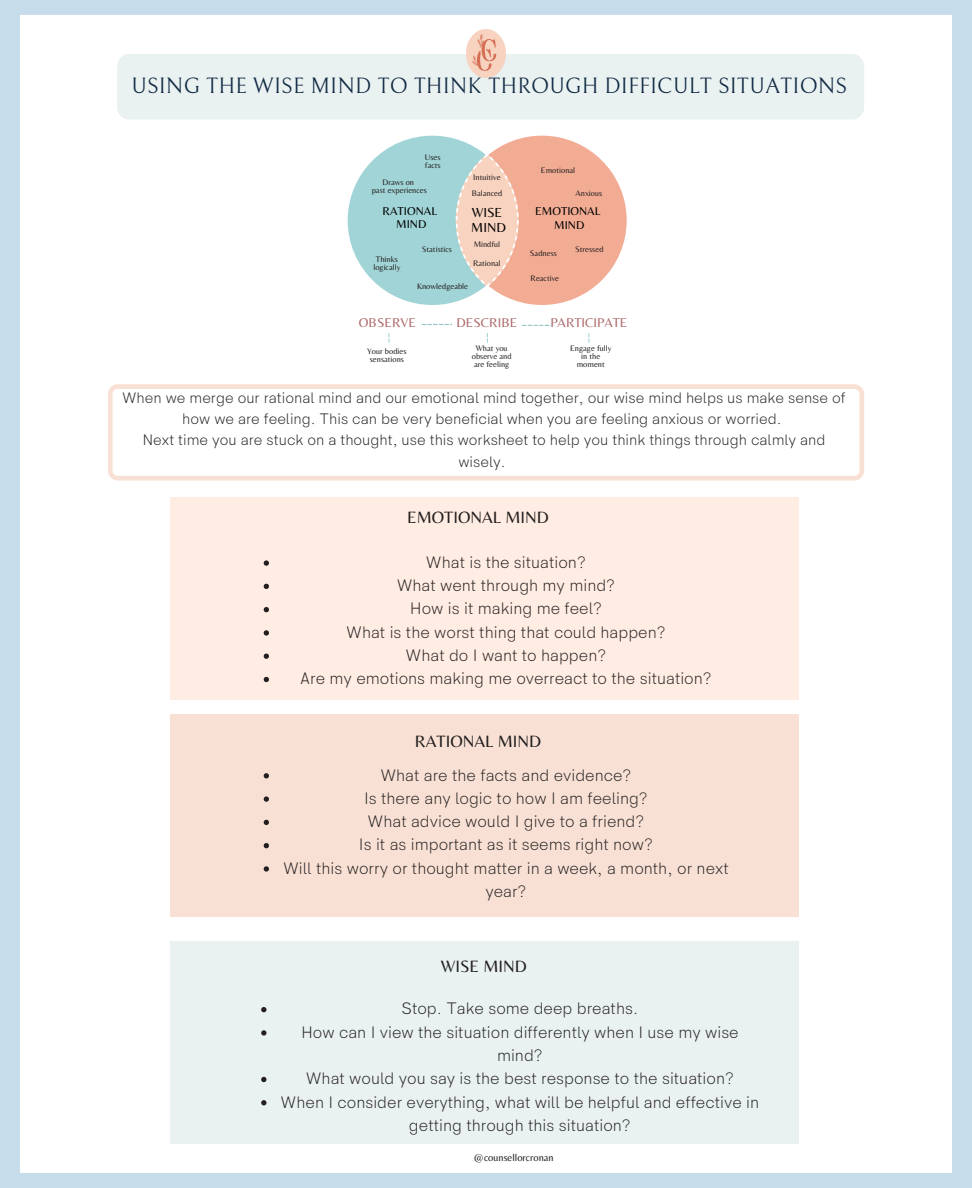
<style>
.page{position:relative;width:972px;height:1188px;background:#c6dceb}
.page>*{position:absolute;margin:0;border:0;box-sizing:border-box;transform-origin:0 0}
.t1{font:21.9px "Bellefair";letter-spacing:.01em;color:#122b44}
.t2{font:17.1px "Belleza";color:#231f20}
.t3{font:300 16.65px/23.2px "HK Sentiments";color:#231f20;text-align:center}
.t4{font:300 15.3px/21.1px "HK Sentiments";color:#231f20;text-align:center}
.t5{font:13.65px "Belleza";color:#000}
.t6{font:13.35px "Belleza";color:#ad686a}
.t7{font:11.85px "Belleza";color:#000}
.t8{font:10.5px "Belleza";color:#231f20}
.t9{font:8.4px/7.9px "Belleza";color:#231f20;text-align:center}
</style>
<div class="page">
<div style="left:20px;top:15px;width:932px;height:1158px;background:#fff"></div>
<div style="left:117px;top:54px;width:747px;height:66px;background:#eaf1f1;border-radius:12px"></div>
<img style="left:466px;top:29px;width:40px;height:49px">
<svg style="left:108px;top:384px;width:756px;height:97px;background:#fefbf9"></svg>
<svg style="left:346px;top:134px;width:282px;height:172px;background:#d9cdc3"></svg>
<svg style="left:422px;top:324px;width:30px;height:1px"></svg>
<svg style="left:522px;top:325px;width:30px;height:1px"></svg>
<svg style="left:388px;top:333px;width:2px;height:10px"></svg>
<div style="left:170px;top:497px;width:629px;height:202px;background:#ffece2"></div>
<div style="left:170px;top:714px;width:629px;height:202px;background:#f8e1d4"></div>
<div style="left:170px;top:941px;width:629px;height:203px;background:#eaf1f1"></div>
<svg style="left:264px;top:560px;width:5px;height:6px"></svg>
<svg style="left:264px;top:584px;width:5px;height:5px"></svg>
<svg style="left:264px;top:607px;width:5px;height:5px"></svg>
<svg style="left:264px;top:630px;width:5px;height:6px"></svg>
<svg style="left:264px;top:654px;width:5px;height:5px"></svg>
<svg style="left:264px;top:677px;width:5px;height:5px"></svg>
<svg style="left:264px;top:773px;width:5px;height:5px"></svg>
<svg style="left:264px;top:796px;width:5px;height:6px"></svg>
<svg style="left:264px;top:820px;width:5px;height:5px"></svg>
<svg style="left:264px;top:843px;width:5px;height:5px"></svg>
<svg style="left:264px;top:866px;width:5px;height:6px"></svg>
<svg style="left:261px;top:1007px;width:5px;height:5px"></svg>
<svg style="left:261px;top:1030px;width:5px;height:6px"></svg>
<svg style="left:261px;top:1077px;width:5px;height:5px"></svg>
<svg style="left:261px;top:1100px;width:5px;height:5px"></svg>
<p class="t1" style="left:131px;top:74px;width:717px">USING THE WISE MIND TO THINK THROUGH DIFFICULT SITUATIONS</p>
<p class="t9" style="left:425px;top:153px;width:17px">Uses</p>
<p class="t9" style="left:425px;top:161px;width:17px">facts</p>
<p class="t9" style="left:382px;top:178px;width:33px">Draws on</p>
<p class="t9" style="left:372px;top:186px;width:57px">past experiences</p>
<p class="t7" style="left:383px;top:204px;width:56px">RATIONAL</p>
<p class="t7" style="left:396px;top:217px;width:32px">MIND</p>
<p class="t9" style="left:376px;top:255px;width:24px">Thinks</p>
<p class="t9" style="left:373px;top:263px;width:28px">logically</p>
<p class="t9" style="left:422px;top:245px;width:32px">Statistics</p>
<p class="t9" style="left:473px;top:173px;width:29px">Intuitive</p>
<p class="t9" style="left:472px;top:189px;width:32px">Balanced</p>
<p class="t5" style="left:472px;top:205px;width:32px">WISE</p>
<p class="t5" style="left:471px;top:219px;width:36px">MIND</p>
<p class="t9" style="left:474px;top:241px;width:28px">Mindful</p>
<p class="t9" style="left:473px;top:259px;width:29px">Rational</p>
<p class="t9" style="left:417px;top:282px;width:53px">Knowledgeable</p>
<p class="t9" style="left:541px;top:166px;width:36px">Emotional</p>
<p class="t9" style="left:576px;top:189px;width:28px">Anxious</p>
<p class="t7" style="left:535px;top:204px;width:67px">EMOTIONAL</p>
<p class="t7" style="left:554px;top:218px;width:32px">MIND</p>
<p class="t9" style="left:530px;top:249px;width:28px">Sadness</p>
<p class="t9" style="left:531px;top:274px;width:30px">Reactive</p>
<p class="t9" style="left:575px;top:245px;width:30px">Stressed</p>
<p class="t6" style="left:359px;top:315px;width:58px">OBSERVE</p>
<p class="t6" style="left:457px;top:315px;width:62px">DESCRIBE</p>
<p class="t6" style="left:550px;top:315px;width:79px">PARTICIPATE</p>
<p class="t9" style="left:367px;top:347px;width:41px;text-align:left">Your bodies sensations</p>
<p class="t9" style="left:472px;top:344px;width:41px">What you observe and are feeling</p>
<p class="t9" style="left:570px;top:344px;width:43px">Engage fully</p>
<p class="t9" style="left:577px;top:352px;width:30px">in the moment</p>
<p class="t4" style="left:122px;top:388px;width:725px">When we merge our rational mind and our emotional mind together, our wise mind helps us make sense of how we are feeling. This can be very beneficial when you are feeling anxious or worried.</p>
<p class="t4" style="left:142px;top:430px;width:685px">Next time you are stuck on a thought, use this worksheet to help you think things through calmly and wisely.</p>
<p class="t2" style="left:407px;top:507px;width:143px">EMOTIONAL MIND</p>
<p class="t3" style="left:426px;top:551px;width:161px">What is the situation?</p>
<p class="t3" style="left:397px;top:574px;width:220px">What went through my mind?</p>
<p class="t3" style="left:410px;top:598px;width:194px">How is it making me feel?</p>
<p class="t3" style="left:346px;top:621px;width:321px">What is the worst thing that could happen?</p>
<p class="t3" style="left:406px;top:644px;width:202px">What do I want to happen?</p>
<p class="t3" style="left:300px;top:668px;width:413px">Are my emotions making me overreact to the situation?</p>
<p class="t2" style="left:415px;top:731px;width:128px">RATIONAL MIND</p>
<p class="t3" style="left:380px;top:764px;width:253px">What are the facts and evidence?</p>
<p class="t3" style="left:364px;top:787px;width:285px">Is there any logic to how I am feeling?</p>
<p class="t3" style="left:368px;top:811px;width:278px">What advice would I give to a friend?</p>
<p class="t3" style="left:359px;top:834px;width:295px">Is it as important as it seems right now?</p>
<p class="t3" style="left:283px;top:857px;width:447px">Will this worry or thought matter in a week, a month, or next year?</p>
<p class="t2" style="left:441px;top:957px;width:88px">WISE MIND</p>
<p class="t3" style="left:402px;top:998px;width:238px">Stop. Take some deep breaths.</p>
<p class="t3" style="left:301px;top:1021px;width:439px">How can I view the situation differently when I use my wise mind?</p>
<p class="t3" style="left:306px;top:1068px;width:430px">What would you say is the best response to the situation?</p>
<p class="t3" style="left:281px;top:1091px;width:480px">When I consider everything, what will be helpful and effective in getting through this situation?</p>
<p class="t8" style="left:474px;top:1151px;width:81px">@counsellorcronan</p>
</div>
